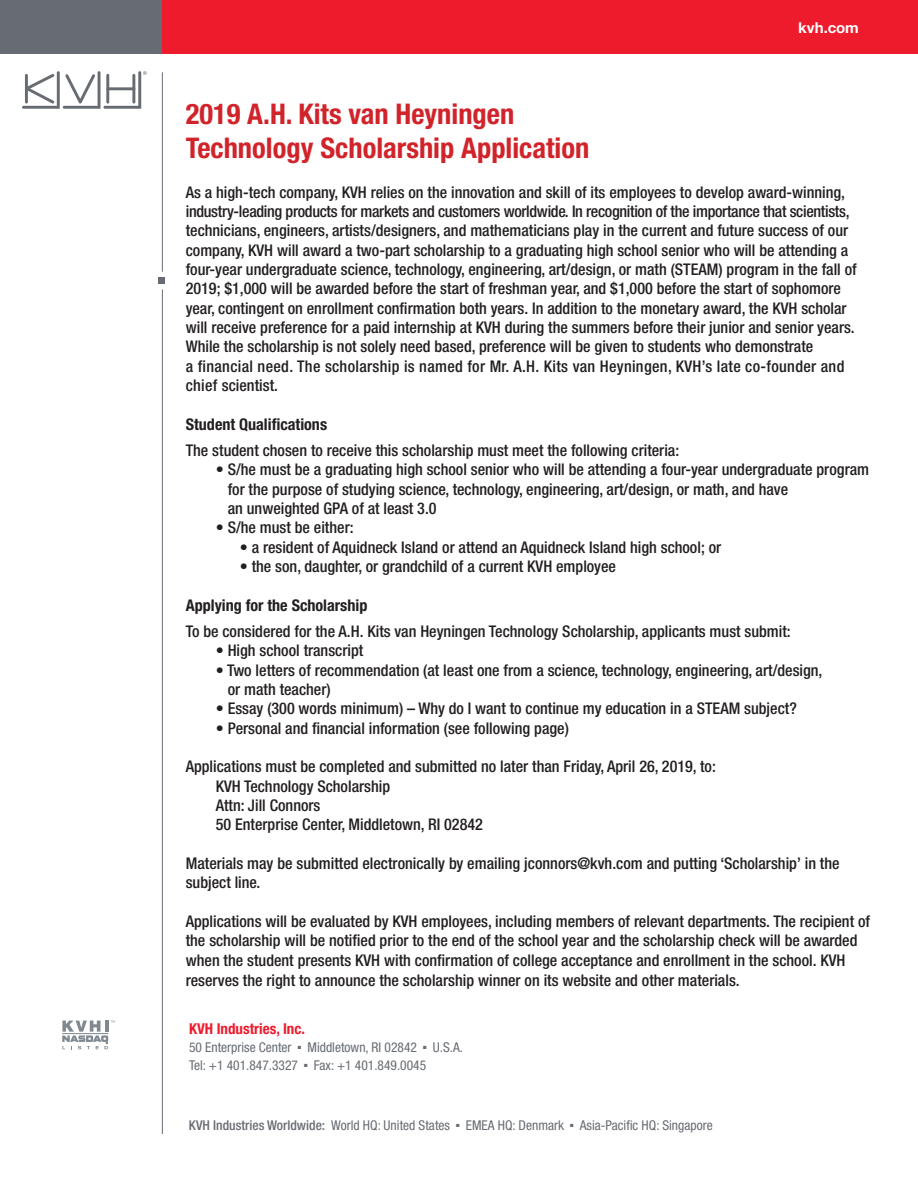
<style>
.page{position:relative;width:918px;height:1188px;background:#fff}
.page>*{position:absolute;margin:0;border:0;box-sizing:border-box;transform-origin:0 0}
.t1{font:700 condensed 28.5px/34.2px "Helvetica Neue LT";color:#d1232a}
.t2{font:500 condensed 16.2px/19.4px "Helvetica Neue LT";color:#231f20}
.t3{font:700 condensed 16.2px "Helvetica Neue LT";color:#231f20}
.t4{font:700 condensed 15px "Helvetica Neue LT";color:#ee1b2d}
.t5{font:700 15px "Helvetica Neue LT";letter-spacing:-.005em;color:#fff}
.t6{font:condensed 13.5px "Helvetica Neue LT";color:#676c72}
.t7{font:500 condensed 13.5px "Helvetica Neue LT";color:#676c72}
.s1{font-weight:400}
</style>
<div class="page">
<div style="left:162px;top:0;width:756px;height:54px;background:#ee1b2d"></div>
<div style="left:0;top:0;width:162px;height:54px;background:#676c72"></div>
<hr style="left:162px;top:72px;width:1px;height:200px;background:#676c72">
<hr style="left:162px;top:290px;width:1px;height:844px;background:#676c72">
<div style="left:159px;top:277px;width:6px;height:7px;background:#676c72"></div>
<svg style="left:22px;top:71px;width:125px;height:38px"></svg>
<svg style="left:62px;top:1021px;width:53px;height:28px"></svg>
<p class="t5" style="left:798px;top:19px;width:62px">kvh.com</p>
<p class="t1" style="left:186px;top:97px;width:405px">2019 A.H. Kits van Heyningen<br>Technology Scholarship Application</p>
<p class="t2" style="left:186px;top:182px;width:672px">As a high-tech company, KVH relies on the innovation and skill of its employees to develop award-winning, industry-leading products for markets and customers worldwide. In recognition of the importance that scientists, technicians, engineers, artists/designers, and mathematicians play in the current and future success of our company, KVH will award a two-part scholarship to a graduating high school senior who will be attending a four-year undergraduate science, technology, engineering, art/design, or math (STEAM) program in the fall of 2019; $1,000 will be awarded before the start of freshman year, and $1,000 before the start of sophomore year, contingent on enrollment confirmation both years. In addition to the monetary award, the KVH scholar will receive preference for a paid internship at KVH during the summers before their junior and senior years.<br>While the scholarship is not solely need based, preference will be given to students who demonstrate<br>a financial need. The scholarship is named for Mr. A.H. Kits van Heyningen, KVH’s late co-founder and chief scientist.</p>
<p class="t3" style="left:186px;top:414px;width:143px">Student Qualifications</p>
<p class="t2" style="left:186px;top:440px;width:495px">The student chosen to receive this scholarship must meet the following criteria:</p>
<p class="t2" style="left:228px;top:460px;width:643px;text-indent:-12px">• S/he must be a graduating high school senior who will be attending a four-year undergraduate program for the purpose of studying science, technology, engineering, art/design, or math, and have<br>an unweighted GPA of at least 3.0</p>
<p class="t2" style="left:216px;top:518px;width:139px">• S/he must be either:</p>
<p class="t2" style="left:240px;top:537px;width:483px">• a resident of Aquidneck Island or attend an Aquidneck Island high school; or</p>
<p class="t2" style="left:240px;top:556px;width:378px">• the son, daughter, or grandchild of a current KVH employee</p>
<p class="t3" style="left:186px;top:595px;width:183px">Applying for the Scholarship</p>
<p class="t2" style="left:186px;top:621px;width:607px">To be considered for the A.H. Kits van Heyningen Technology Scholarship, applicants must submit:</p>
<p class="t2" style="left:216px;top:641px;width:149px">• High school transcript</p>
<p class="t2" style="left:228px;top:660px;width:596px;text-indent:-12px">• Two letters of recommendation (at least one from a science, technology, engineering, art/design, or math teacher)</p>
<p class="t2" style="left:216px;top:699px;width:583px">• Essay (300 words minimum) – Why do I want to continue my education in a STEAM subject?</p>
<p class="t2" style="left:216px;top:718px;width:355px">• Personal and financial information (see following page)</p>
<p class="t2" style="left:186px;top:757px;width:532px">Applications must be completed and submitted no later than Friday, April 26, 2019, to:</p>
<p class="t2" style="left:216px;top:776px;width:176px">KVH Technology Scholarship</p>
<p class="t2" style="left:216px;top:795px;width:106px">Attn: Jill Connors</p>
<p class="t2" style="left:216px;top:815px;width:269px">50 Enterprise Center, Middletown, RI 02842</p>
<p class="t2" style="left:186px;top:853px;width:655px">Materials may be submitted electronically by emailing jconnors@kvh.com and putting ‘Scholarship’ in the subject line.</p>
<p class="t2" style="left:186px;top:911px;width:686px">Applications will be evaluated by KVH employees, including members of relevant departments. The recipient of the scholarship will be notified prior to the end of the school year and the scholarship check will be awarded when the student presents KVH with confirmation of college acceptance and enrollment in the school. KVH reserves the right to announce the scholarship winner on its website and other materials.</p>
<p class="t4" style="left:189px;top:1020px;width:118px">KVH Industries, Inc.</p>
<p class="t6" style="left:189px;top:1040px;width:104px">50 Enterprise Center</p>
<p class="t6" style="left:298px;top:1040px;width:121px">■ Middletown, RI 02842</p>
<p class="t6" style="left:423px;top:1040px;width:41px">■ U.S.A.</p>
<p class="t6" style="left:189px;top:1058px;width:111px">Tel: +1 401.847.3327</p>
<p class="t6" style="left:304px;top:1058px;width:123px">■ Fax: +1 401.849.0045</p>
<p class="t7" style="left:189px;top:1118px;width:263px">KVH Industries Worldwide: <span class="s1">World HQ: United States</span></p>
<p class="t6" style="left:456px;top:1118px;width:109px">■ EMEA HQ: Denmark</p>
<p class="t6" style="left:570px;top:1118px;width:144px">■ Asia-Pacific HQ: Singapore</p>
</div>
